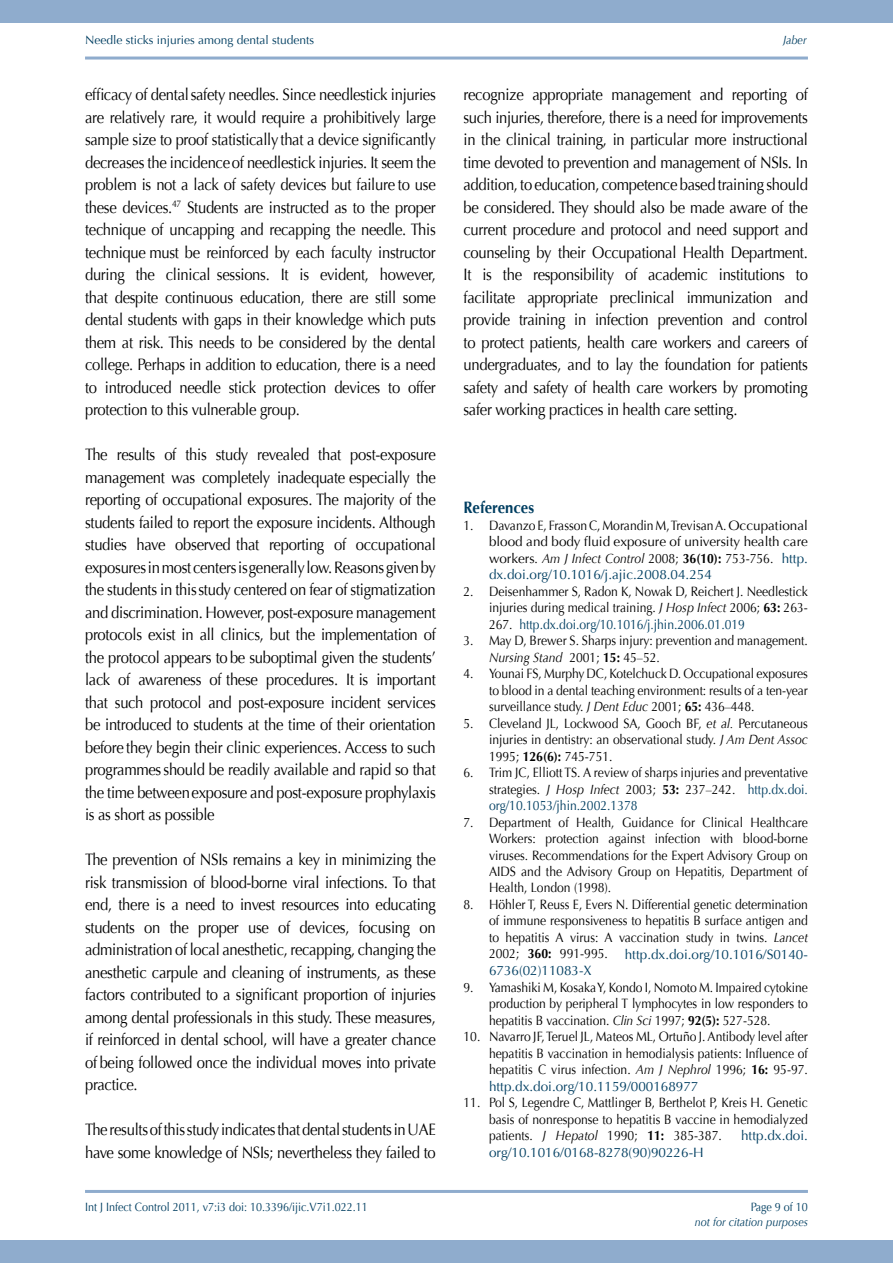
<style>
.page{position:relative;width:893px;height:1263px;background:#fff}
.page>*{position:absolute;margin:0;border:0;box-sizing:border-box;transform-origin:0 0}
.t1{font:16.5px/22.5px "Optima";letter-spacing:-.02em;color:#000;text-align:justify;scale:.9 1}
.t2{font:700 16.5px "Optima";color:#003e61;scale:.9 1}
.t3{font:13.5px/16.5px "Optima";color:#000;text-align:justify;scale:.9 1}
.t4{font:13.5px "Optima";color:#003e61}
.t5{font:12px "Optima";color:#003e61;scale:.9 1}
.t6{font:12px "Optima";color:#003e61}
.t7{font:italic 12px "Optima";color:#003e61;scale:.9 1}
.s1{font-style:italic}
.s2{font-weight:700}
.s3{color:#003e61}
</style>
<div class="page">
<div style="left:0;top:0;width:893px;height:23px;background:#8faccd"></div>
<div style="left:0;top:1240px;width:893px;height:23px;background:#8faccd"></div>
<hr style="left:85px;top:1190px;width:723px;height:3px;background:#8faccd">
<hr style="left:85px;top:57px;width:723px;height:3px;background:#8faccd">
<p class="t6" style="left:85px;top:33px;width:231px">Needle sticks injuries among dental students</p>
<p class="t7" style="left:783px;top:33px;width:28px">Jaber</p>
<p class="t1" style="left:85px;top:84px;width:391px">efficacy of dentalsafety needles. Since needlestick injuries are relatively rare, it would require a prohibitively large sample size to proof statistically that a device significantly decreases the incidenceof needlestick injuries. It seem the problem is not a lack of safety devices but failure to use these devices.<sup>47</sup> Students are instructed as to the proper technique of uncapping and recapping the needle. This technique must be reinforced by each faculty instructor during the clinical sessions. It is evident, however, that despite continuous education, there are still some dental students with gaps in their knowledge which puts them at risk. This needs to be considered by the dental college. Perhaps in addition to education, there is a need to introduced needle stick protection devices to offer protection to this vulnerable group.</p>
<p class="t1" style="left:85px;top:444px;width:391px">The results of this study revealed that post-exposure management was completely inadequate especially the reporting of occupational exposures. The majority of the students failed to report the exposure incidents. Although studies have observed that reporting of occupational exposures in most centers isgenerally low. Reasons given by the students in thisstudy centered on fear of stigmatization and discrimination. However, post-exposure management protocols exist in all clinics, but the implementation of the protocol appears to be suboptimal given the students’ lack of awareness of these procedures. It is important that such protocol and post-exposure incident services be introduced to students at the time of their orientation before they begin their clinic experiences. Access to such programmes should be readily available and rapid so that the time betweenexposure and post-exposure prophylaxis is as short as possible</p>
<p class="t1" style="left:85px;top:849px;width:391px">The prevention of NSIs remains a key in minimizing the risk transmission of blood-borne viral infections. To that end, there is a need to invest resources into educating students on the proper use of devices, focusing on administration of local anesthetic, recapping, changing the anesthetic carpule and cleaning of instruments, as these factors contributed to a significant proportion of injuries among dental professionals in this study. These measures, if reinforced in dental school, will have a greater chance of being followed once the individual moves into private practice.</p>
<p class="t1" style="left:85px;top:1119px;width:391px">The results of this study indicates that dental students in UAE have some knowledge of NSIs; nevertheless they failed to</p>
<p class="t5" style="left:85px;top:1200px;width:316px">Int J Infect Control 2011, v7:i3 doi: 10.3396/ijic.V7i1.022.11</p>
<p class="t1" style="left:463px;top:84px;width:384px">recognize appropriate management and reporting of such injuries, therefore, there is a need for improvements in the clinical training, in particular more instructional time devoted to prevention and management of NSIs. In addition, to education, competence based training should be considered. They should also be made aware of the current procedure and protocol and need support and counseling by their Occupational Health Department.<br>It is the responsibility of academic institutions to facilitate appropriate preclinical immunization and provide training in infection prevention and control to protect patients, health care workers and careers of undergraduates, and to lay the foundation for patients safety and safety of health care workers by promoting safer working practices in health care setting.</p>
<p class="t2" style="left:463px;top:498px;width:80px">References</p>
<p class="t3" style="left:489px;top:517px;width:356px;text-indent:-25px">1. Davanzo E, Frasson C, Morandin M, Trevisan A. Occupational blood and body fluid exposure of university health care workers. <span class="s1">Am J Infect Control</span> 2008; <span class="s2">36(10):</span> 753-756. <span class="s3">http. dx.doi.org/10.1016/j.ajic.2008.04.254</span></p>
<p class="t3" style="left:489px;top:583px;width:356px;text-indent:-26px">2. Deisenhammer S, Radon K, Nowak D, Reichert J. Needlestick injuries during medical training. <span class="s1">J Hosp Infect</span> 2006; <span class="s2">63:</span> 263- 267. <span class="s3">http.dx.doi.org/10.1016/j.jhin.2006.01.019</span></p>
<p class="t3" style="left:489px;top:632px;width:356px;text-indent:-26px">3. May D, Brewer S. Sharps injury: prevention and management.<br><span class="s1">Nursing Stand</span> 2001; <span class="s2">15:</span> 45–52.</p>
<p class="t3" style="left:489px;top:665px;width:356px;text-indent:-26px">4. Younai FS, Murphy DC, Kotelchuck D. Occupational exposures to blood in a dental teaching environment: results of a ten-year surveillance study. <span class="s1">J Dent Educ</span> 2001; <span class="s2">65:</span> 436–448.</p>
<p class="t3" style="left:489px;top:715px;width:356px;text-indent:-26px">5. Cleveland JL, Lockwood SA, Gooch BF, <span class="s1">et al.</span> Percutaneous injuries in dentistry: an observational study. <span class="s1">J Am Dent Assoc </span>1995; <span class="s2">126(6):</span> 745-751.</p>
<p class="t3" style="left:489px;top:764px;width:356px;text-indent:-26px">6. Trim JC, Elliott TS. A review of sharps injuries and preventative strategies. <span class="s1">J Hosp Infect</span> 2003; <span class="s2">53:</span> 237–242. <span class="s3">http.dx.doi. org/10.1053/jhin.2002.1378</span></p>
<p class="t3" style="left:489px;top:814px;width:356px;text-indent:-26px">7. Department of Health, Guidance for Clinical Healthcare Workers: protection against infection with blood-borne viruses. Recommendations for the Expert Advisory Group on AIDS and the Advisory Group on Hepatitis, Department of Health, London (1998).</p>
<p class="t3" style="left:489px;top:896px;width:356px;text-indent:-26px">8. Höhler T, Reuss E, Evers N. Differential genetic determination of immune responsiveness to hepatitis B surface antigen and to hepatitis A virus: A vaccination study in twins. <span class="s1">Lancet </span>2002; <span class="s2">360:</span> 991-995.</p>
<p class="t4" style="left:625px;top:946px;width:185px">http.dx.doi.org/10.1016/S0140-</p>
<p class="t4" style="left:489px;top:963px;width:104px">6736(02)11083-X</p>
<p class="t3" style="left:489px;top:979px;width:356px;text-indent:-26px">9. Yamashiki M, Kosaka Y, Kondo I, Nomoto M. Impaired cytokine production by peripheral T lymphocytes in low responders to hepatitis B vaccination. <span class="s1">Clin Sci</span> 1997; <span class="s2">92(5):</span> 527-528.</p>
<p class="t3" style="left:489px;top:1028px;width:356px;text-indent:-25px">10. Navarro JF, Teruel JL, Mateos ML, Ortuño J. Antibody level after hepatitis B vaccination in hemodialysis patients: Influence of hepatitis C virus infection. <span class="s1">Am J Nephrol</span> 1996; <span class="s2">16:</span> 95-97. <span class="s3">http.dx.doi.org/10.1159/000168977</span></p>
<p class="t3" style="left:489px;top:1094px;width:356px;text-indent:-26px">11. Pol S, Legendre C, Mattlinger B, Berthelot P, Kreis H. Genetic basis of nonresponse to hepatitis B vaccine in hemodialyzed patients. <span class="s1">J Hepatol</span> 1990; <span class="s2">11:</span> 385-387.</p>
<p class="t4" style="left:741px;top:1128px;width:68px">http.dx.doi.</p>
<p class="t4" style="left:489px;top:1144px;width:216px">org/10.1016/0168-8278(90)90226-H</p>
<p class="t5" style="left:751px;top:1200px;width:65px">Page 9 of 10</p>
<p class="t7" style="left:695px;top:1215px;width:127px">not for citation purposes</p>
</div>
